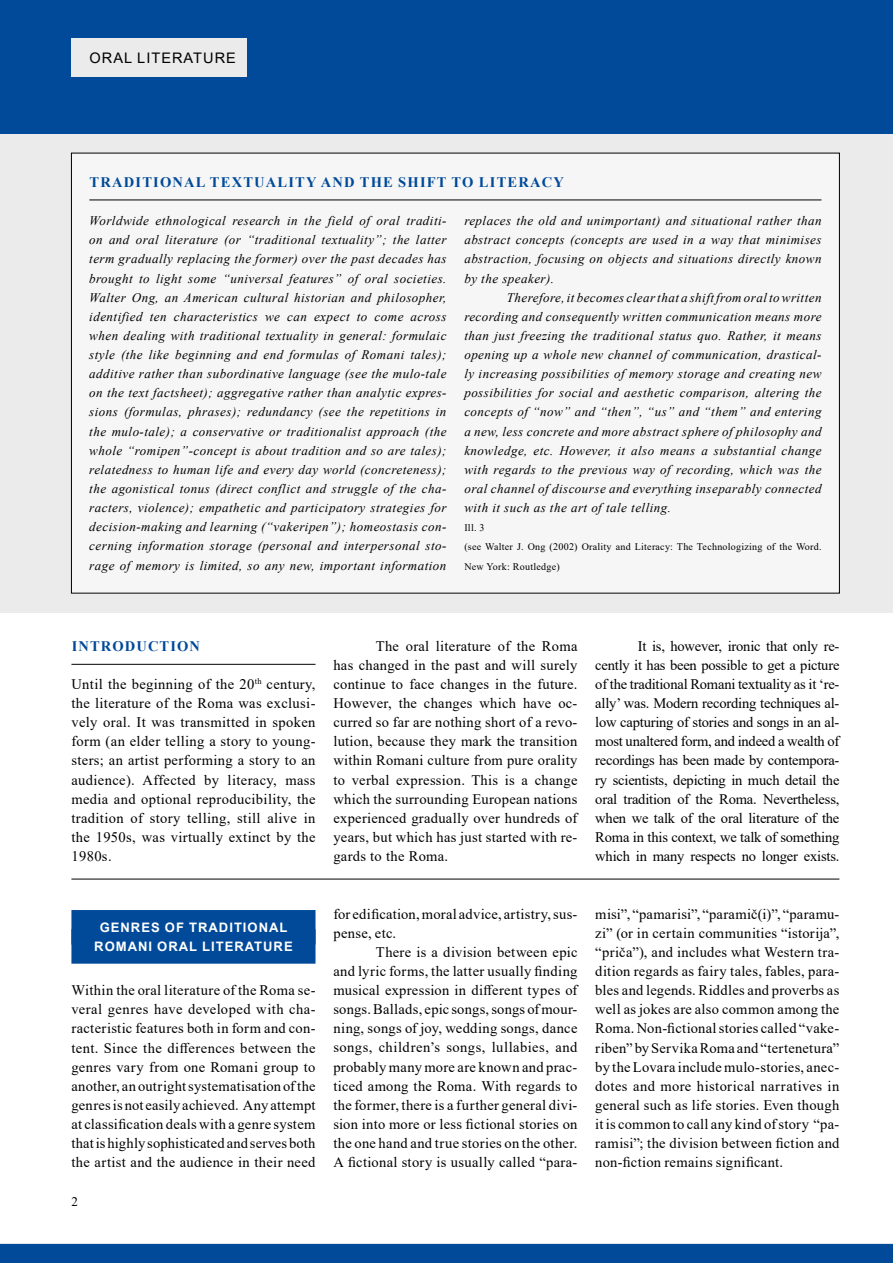
<style>
.page{position:relative;width:893px;height:1263px;background:#fff}
.page>*{position:absolute;margin:0;border:0;box-sizing:border-box;transform-origin:0 0}
.t1{font:14.55px/19.2px "Times New Roman";letter-spacing:.02em;color:#000;text-align:justify}
.t2{font:700 14.55px "Times New Roman";letter-spacing:.08em;color:#004a99}
.t3{font:14.55px "Arial";letter-spacing:.07em;color:#000}
.t4{font:italic 13.05px/19.2px "Times New Roman";letter-spacing:.035em;color:#000;text-align:justify}
.t5{font:700 13.05px/19.2px "Arial";letter-spacing:.075em;color:#fff;text-align:center}
.t6{font:13.05px "Times New Roman";color:#000}
.t7{font:10.05px/19.2px "Times New Roman";letter-spacing:.025em;color:#000}
</style>
<div class="page">
<div style="left:0;top:0;width:893px;height:612px;background:#ebebeb"></div>
<div style="left:71px;top:910px;width:244px;height:34px;background:#004a99"></div>
<div style="left:71px;top:929px;width:244px;height:35px;background:#004a99"></div>
<div style="left:0;top:1244px;width:893px;height:19px;background:#004a99"></div>
<div style="left:0;top:0;width:893px;height:134px;background:#004a99"></div>
<div style="left:71px;top:38px;width:176px;height:39px;background:#ebebeb"></div>
<div style="left:71px;top:153px;width:768px;height:440px;background:#f6f6f6"></div>
<hr style="left:89px;top:200px;width:732px;height:1px;background:#000">
<hr style="left:71px;top:664px;width:244px;height:1px;background:#000">
<hr style="left:71px;top:879px;width:768px;height:1px;background:#000">
<p class="t3" style="left:90px;top:48px;width:148px">ORAL LITERATURE</p>
<p class="t2" style="left:90px;top:171px;width:476px">TRADITIONAL TEXTUALITY AND THE SHIFT TO LITERACY</p>
<p class="t4" style="left:89px;top:211px;width:359px">Worldwide ethnological research in the field of oral traditi&shy;on and oral literature (or “traditional textuality”; the latter term gradually replacing the former) over the past decades has brought to light some “universal features” of oral societies.<br>Walter Ong, an American cultural historian and philosopher, identified ten characteristics we can expect to come across when dealing with traditional textuality in general: formulaic style (the like beginning and end formulas of Romani tales); additive rather than subordinative language (see the mulo-tale on the text factsheet); aggregative rather than analytic expres&shy;sions (formulas, phrases); redundancy (see the repetitions in the mulo-tale); a conservative or traditionalist approach (the whole “romipen”-concept is about tradition and so are tales); relatedness to human life and every day world (concreteness); the agonistical tonus (direct conflict and struggle of the cha&shy;racters, violence); empathetic and participatory strategies for decision-making and learning (“vakeripen”); homeostasis con&shy;cerning information storage (personal and interpersonal sto&shy;rage of memory is limited, so any new, important information</p>
<p class="t4" style="left:464px;top:211px;width:359px">replaces the old and unimportant) and situational rather than abstract concepts (concepts are used in a way that minimises abstraction, focusing on objects and situations directly known by the speaker).</p>
<p class="t4" style="left:464px;top:287px;width:359px;text-indent:43px">Therefore, it becomes clear that a shift from oral to written recording and consequently written communication means more than just freezing the traditional status quo. Rather, it means opening up a whole new channel of communication, drastical&shy;ly increasing possibilities of memory storage and creating new possibilities for social and aesthetic comparison, altering the concepts of “now” and “then”, “us” and “them” and entering a new, less concrete and more abstract sphere of philosophy and knowledge, etc. However, it also means a substantial change with regards to the previous way of recording, which was the oral channel of discourse and everything inseparably connected with it such as the art of tale telling.</p>
<p class="t7" style="left:464px;top:518px;width:359px">Ill. 3<br>(see Walter J. Ong (2002) Orality and Literacy: The Technologizing of the Word.<br>New York: Routledge)</p>
<p class="t2" style="left:72px;top:635px;width:130px">INTRODUCTION</p>
<p class="t1" style="left:71px;top:674px;width:246px">Until the beginning of the 20<sup>th</sup> century, the literature of the Roma was exclusi&shy;vely oral. It was transmitted in spoken form (an elder telling a story to young&shy;sters; an artist performing a story to an audience). Affected by literacy, mass media and optional reproducibility, the tradition of story telling, still alive in the 1950s, was virtually extinct by the 1980s.</p>
<p class="t5" style="left:94px;top:918px;width:200px">GENRES OF TRADITIONAL<br>ROMANI ORAL LITERATURE</p>
<p class="t1" style="left:71px;top:980px;width:246px">Within the oral literature of the Roma se&shy;veral genres have developed with cha&shy;racteristic features both in form and con&shy;tent. Since the differences between the genres vary from one Romani group to another, an outright systematisation of the genres is not easily achieved. Any attempt at classification deals with a genre system that is highly sophisticated and serves both the artist and the audience in their need</p>
<p class="t6" style="left:71px;top:1192px;width:8px">2</p>
<p class="t1" style="left:333px;top:636px;width:246px;text-indent:43px">The oral literature of the Roma has changed in the past and will surely continue to face changes in the future.<br>However, the changes which have oc&shy;curred so far are nothing short of a revo&shy;lution, because they mark the transition within Romani culture from pure orality to verbal expression. This is a change which the surrounding European nations experienced gradually over hundreds of years, but which has just started with re&shy;gards to the Roma.</p>
<p class="t1" style="left:595px;top:636px;width:246px;text-indent:43px">It is, however, ironic that only re&shy;cently it has been possible to get a picture of the traditional Romani textuality as it ‘re&shy;ally’ was. Modern recording techniques al&shy;low capturing of stories and songs in an al&shy;most unaltered form, and indeed a wealth of recordings has been made by contempora&shy;ry scientists, depicting in much detail the oral tradition of the Roma. Nevertheless, when we talk of the oral literature of the Roma in this context, we talk of something which in many respects no longer exists.</p>
<p class="t1" style="left:333px;top:903px;width:246px">for edification, moral advice, artistry, sus&shy;pense, etc.</p>
<p class="t1" style="left:333px;top:942px;width:246px;text-indent:43px">There is a division between epic and lyric forms, the latter usually finding musical expression in different types of songs. Ballads, epic songs, songs of mour&shy;ning, songs of joy, wedding songs, dance songs, children’s songs, lullabies, and probably many more are known and prac&shy;ticed among the Roma. With regards to the former, there is a further general divi&shy;sion into more or less fictional stories on the one hand and true stories on the other.<br>A fictional story is usually called “para-</p>
<p class="t1" style="left:595px;top:903px;width:246px">misi”, “pamarisi”, “paramič(i)”, “paramu&shy;zi” (or in certain communities “istorija”, “priča”), and includes what Western tra&shy;dition regards as fairy tales, fables, para&shy;bles and legends. Riddles and proverbs as well as jokes are also common among the Roma. Non-fictional stories called “vake&shy;riben” by Servika Roma and “tertenetura” by the Lovara include mulo-stories, anec&shy;dotes and more historical narratives in general such as life stories. Even though it is common to call any kind of story “pa&shy;ramisi”; the division between fiction and non-fiction remains significant.</p>
</div>
